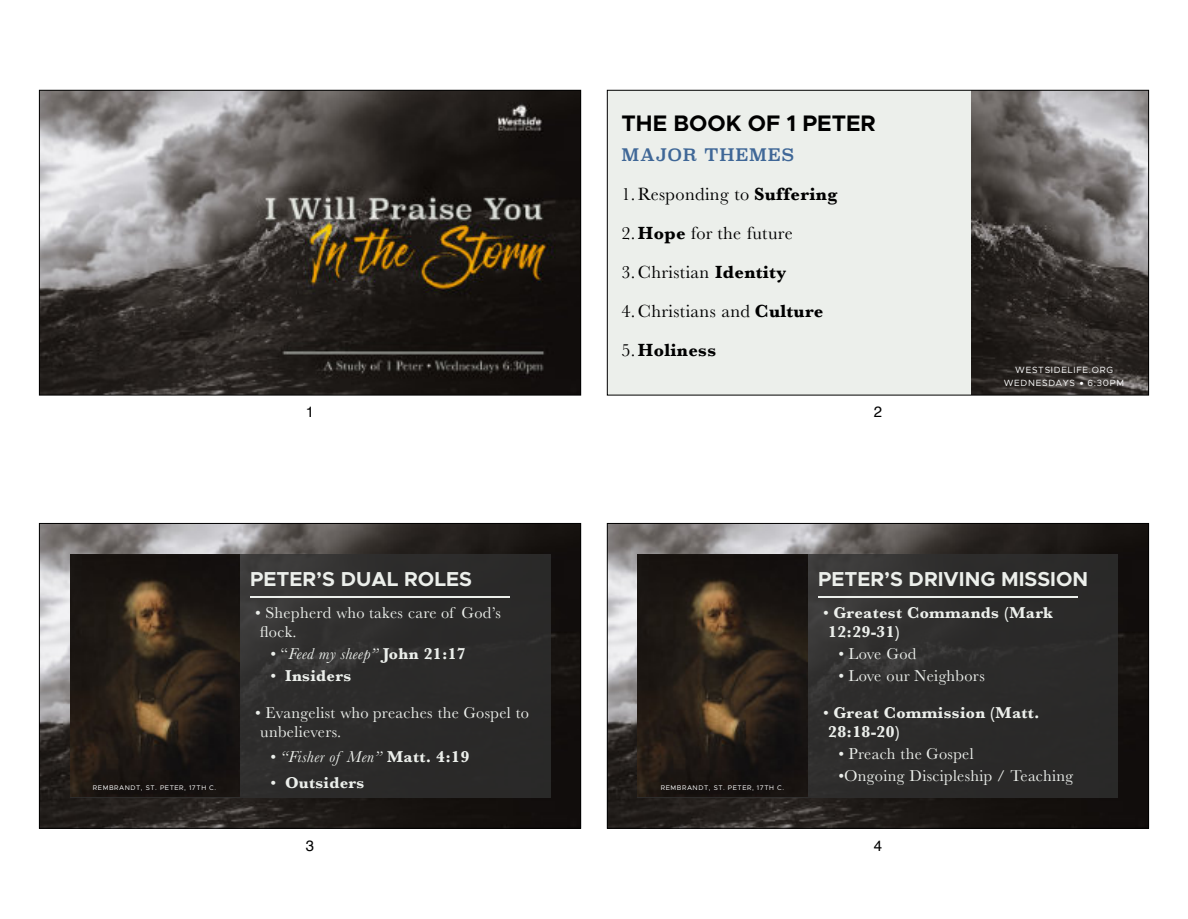
<style>
.page{position:relative;width:1188px;height:919px;background:#fff}
.page>*{position:absolute;margin:0;border:0;box-sizing:border-box;transform-origin:0 0}
.t1{font:700 22.5px "Metropolis";color:#000}
.t2{font:700 20.25px "Metropolis";color:#ecefeb}
.t3{font:18.3px/39.2px "Baskerville";letter-spacing:.02em;color:#000}
.t4{font:16.95px "Superclarendon";letter-spacing:.05em;color:#3f6797}
.t5{font:16.35px/18.8px "Baskerville";letter-spacing:.02em;color:#ecefeb}
.t6{font:700 16.35px/18.9px "Baskerville";letter-spacing:.02em;color:#ecefeb}
.t7{font:italic 16.35px "Baskerville";letter-spacing:.02em;color:#ecefeb}
.t8{font:15px "Helvetica";color:#000}
.t9{font:9px/12.5px "Metropolis";letter-spacing:.08em;color:#fff;text-align:center}
.t10{font:6.75px "Metropolis";letter-spacing:.08em;color:#fff}
.s1{font-weight:700}
.s2{font-family:"Lucida Grande"}
.s3{font-style:normal}
.s4{font-weight:700;font-style:normal}
.s5{font-weight:400}
</style>
<div class="page">
<img style="left:41px;top:92px;width:538px;height:301px">
<div style="left:39px;top:90px;width:542px;height:305px;border:1px solid #000"></div>
<div style="left:608px;top:90px;width:540px;height:305px;background:#ecefeb"></div>
<img style="left:972px;top:92px;width:175px;height:301px">
<div style="left:607px;top:90px;width:542px;height:305px;border:1px solid #000"></div>
<img style="left:41px;top:525px;width:538px;height:301px">
<div style="left:70px;top:554px;width:480px;height:243px;background:#303030"></div>
<img style="left:70px;top:554px;width:169px;height:242px">
<hr style="left:250px;top:596px;width:260px;height:1px;background:#ecefeb">
<div style="left:39px;top:523px;width:542px;height:305px;border:1px solid #000"></div>
<img style="left:609px;top:525px;width:538px;height:301px">
<div style="left:638px;top:554px;width:480px;height:243px;background:#303030"></div>
<img style="left:638px;top:554px;width:169px;height:242px">
<hr style="left:818px;top:596px;width:259px;height:1px;background:#ecefeb">
<div style="left:607px;top:523px;width:542px;height:305px;border:1px solid #000"></div>
<h1 class="t1" style="left:622px;top:113px;width:256px">THE BOOK OF 1 PETER</h1>
<p class="t4" style="left:622px;top:147px;width:174px">MAJOR THEMES</p>
<p class="t3" style="left:622px;top:174px;width:217px">1.Responding to <span class="s1">Suffering<br></span>2.<span class="s1">Hope</span> for the future<br>3.Christian <span class="s1">Identity<br></span>4.Christians and <span class="s1">Culture<br></span>5.<span class="s1">Holiness</span></p>
<p class="t9" style="left:1004px;top:364px;width:122px">WESTSIDELIFE.ORG<br>WEDNESDAYS <span class="s2">•</span> 6:30PM</p>
<p class="t8" style="left:306px;top:406px;width:10px">1</p>
<p class="t8" style="left:874px;top:406px;width:10px">2</p>
<p class="t2" style="left:250px;top:570px;width:223px">PETER’S DUAL ROLES</p>
<p class="t5" style="left:260px;top:603px;width:242px;text-indent:-5px">• Shepherd who takes care of God’s flock.</p>
<p class="t7" style="left:270px;top:644px;width:197px"><span class="s3">• “</span>Feed my sheep” <span class="s4">John 21:17</span></p>
<p class="t6" style="left:270px;top:666px;width:82px"><span class="s5">•</span> Insiders</p>
<p class="t5" style="left:260px;top:703px;width:270px;text-indent:-5px">• Evangelist who preaches the Gospel to unbelievers.</p>
<p class="t7" style="left:270px;top:747px;width:200px"><span class="s3">•</span> “Fisher of Men” <span class="s4">Matt. 4:19</span></p>
<p class="t10" style="left:93px;top:784px;width:125px">REMBRANDT, ST. PETER, 17TH C.</p>
<p class="t6" style="left:270px;top:773px;width:96px"><span class="s5">•</span> Outsiders</p>
<p class="t10" style="left:661px;top:784px;width:125px">REMBRANDT, ST. PETER, 17TH C.</p>
<p class="t2" style="left:818px;top:570px;width:272px">PETER’S DRIVING MISSION</p>
<p class="t6" style="left:828px;top:603px;width:226px;text-indent:-5px"><span class="s5">•</span> Greatest Commands (Mark<br>12:29-31)</p>
<p class="t5" style="left:838px;top:644px;width:80px">• Love God</p>
<p class="t5" style="left:838px;top:666px;width:148px">• Love our Neighbors</p>
<p class="t6" style="left:828px;top:703px;width:213px;text-indent:-5px"><span class="s5">•</span> Great Commission (Matt.<br>28:18-20)</p>
<p class="t5" style="left:838px;top:744px;width:137px">• Preach the Gospel</p>
<p class="t5" style="left:838px;top:766px;width:236px">•Ongoing Discipleship / Teaching</p>
<p class="t8" style="left:306px;top:839px;width:10px">3</p>
<p class="t8" style="left:874px;top:839px;width:10px">4</p>
</div>
